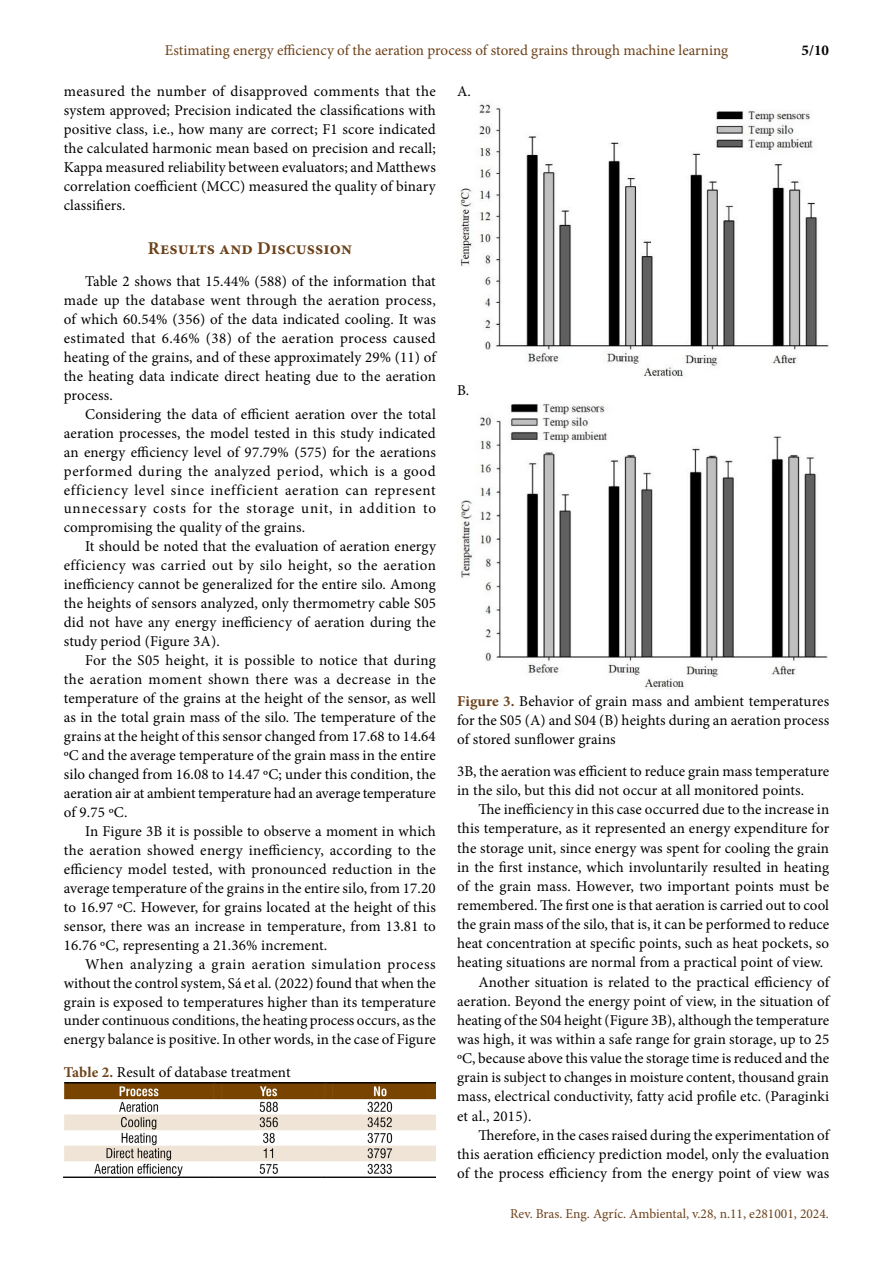
<style>
.page{position:relative;width:893px;height:1263px;background:#fff}
.page>*{position:absolute;margin:0;border:0;box-sizing:border-box;transform-origin:0 0}
.t1{font:700 18px "Minion Pro";letter-spacing:.01em;color:#6c4119}
.t2{font:15px/18.9px "Minion Pro";letter-spacing:.005em;color:#000;text-align:justify}
.t3{font:15px "Minion Pro";color:#6c4119}
.t4{font:700 15px "Minion Pro";color:#000}
.t5{font:13.5px "Minion Pro";color:#6c4119}
.s1{font-weight:700;color:#6c4119}
</style>
<div class="page">
<img style="left:64px;top:1083px;width:372px;height:95px">
<img style="left:460px;top:104px;width:369px;height:274px">
<img style="left:461px;top:404px;width:367px;height:286px">
<p class="t3" style="left:165px;top:40px;width:565px">Estimating energy efficiency of the aeration process of stored grains through machine learning</p>
<p class="t4" style="left:802px;top:40px;width:29px">5/10</p>
<p class="t2" style="left:64px;top:82px;width:374px">measured the number of disapproved comments that the system approved; Precision indicated the classifications with positive class, i.e., how many are correct; F1 score indicated the calculated harmonic mean based on precision and recall; Kappa measured reliability between evaluators; and Matthews correlation coefficient (MCC) measured the quality of binary classifiers.</p>
<p class="t1" style="left:148px;top:236px;width:206px">Results and Discussion</p>
<p class="t2" style="left:64px;top:272px;width:374px;text-indent:21px">Table 2 shows that 15.44% (588) of the information that made up the database went through the aeration process, of which 60.54% (356) of the data indicated cooling. It was estimated that 6.46% (38) of the aeration process caused heating of the grains, and of these approximately 29% (11) of the heating data indicate direct heating due to the aeration process.</p>
<p class="t2" style="left:64px;top:404px;width:374px;text-indent:21px">Considering the data of efficient aeration over the total aeration processes, the model tested in this study indicated an energy efficiency level of 97.79% (575) for the aerations performed during the analyzed period, which is a good efficiency level since inefficient aeration can represent unnecessary costs for the storage unit, in addition to compromising the quality of the grains.</p>
<p class="t2" style="left:64px;top:537px;width:374px;text-indent:21px">It should be noted that the evaluation of aeration energy efficiency was carried out by silo height, so the aeration inefficiency cannot be generalized for the entire silo. Among the heights of sensors analyzed, only thermometry cable S05 did not have any energy inefficiency of aeration during the study period (Figure 3A).</p>
<p class="t2" style="left:64px;top:651px;width:374px;text-indent:21px">For the S05 height, it is possible to notice that during the aeration moment shown there was a decrease in the temperature of the grains at the height of the sensor, as well as in the total grain mass of the silo. The temperature of the grains at the height of this sensor changed from 17.68 to 14.64 ºC and the average temperature of the grain mass in the entire silo changed from 16.08 to 14.47 ºC; under this condition, the aeration air at ambient temperature had an average temperature of 9.75 ºC.</p>
<p class="t2" style="left:64px;top:822px;width:374px;text-indent:21px">In Figure 3B it is possible to observe a moment in which the aeration showed energy inefficiency, according to the efficiency model tested, with pronounced reduction in the average temperature of the grains in the entire silo, from 17.20 to 16.97 ºC. However, for grains located at the height of this sensor, there was an increase in temperature, from 13.81 to 16.76 ºC, representing a 21.36% increment.</p>
<p class="t2" style="left:64px;top:954px;width:374px;text-indent:21px">When analyzing a grain aeration simulation process without the control system, Sá et al. (2022) found that when the grain is exposed to temperatures higher than its temperature under continuous conditions, the heating process occurs, as the energy balance is positive. In other words, in the case of Figure</p>
<p class="t2" style="left:64px;top:1062px;width:228px"><span class="s1">Table 2.</span> Result of database treatment</p>
<p class="t2" style="left:457px;top:82px;width:15px">A.</p>
<p class="t2" style="left:457px;top:381px;width:13px">B.</p>
<p class="t2" style="left:457px;top:692px;width:374px"><span class="s1">Figure 3.</span> Behavior of grain mass and ambient temperatures for the S05 (A) and S04 (B) heights during an aeration process of stored sunflower grains</p>
<p class="t2" style="left:457px;top:762px;width:374px">3B, the aeration was efficient to reduce grain mass temperature in the silo, but this did not occur at all monitored points.</p>
<p class="t2" style="left:478px;top:800px;width:352px">The inefficiency in this case occurred due to the increase in</p>
<p class="t2" style="left:457px;top:819px;width:374px">this temperature, as it represented an energy expenditure for</p>
<p class="t2" style="left:457px;top:838px;width:373px">the storage unit, since energy was spent for cooling the grain</p>
<p class="t2" style="left:457px;top:857px;width:374px">in the first instance, which involuntarily resulted in heating</p>
<p class="t2" style="left:457px;top:877px;width:374px">of the grain mass. However, two important points must be</p>
<p class="t2" style="left:457px;top:896px;width:373px">remembered. The first one is that aeration is carried out to cool</p>
<p class="t2" style="left:457px;top:915px;width:374px">the grain mass of the silo, that is, it can be performed to reduce</p>
<p class="t2" style="left:457px;top:934px;width:374px">heat concentration at specific points, such as heat pockets, so</p>
<p class="t2" style="left:457px;top:953px;width:368px">heating situations are normal from a practical point of view.</p>
<p class="t2" style="left:478px;top:972px;width:352px">Another situation is related to the practical efficiency of</p>
<p class="t2" style="left:457px;top:991px;width:374px">aeration. Beyond the energy point of view, in the situation of</p>
<p class="t2" style="left:457px;top:1010px;width:373px">heating of the S04 height (Figure 3B), although the temperature</p>
<p class="t2" style="left:457px;top:1030px;width:374px">was high, it was within a safe range for grain storage, up to 25</p>
<p class="t2" style="left:457px;top:1049px;width:373px">ºC, because above this value the storage time is reduced and the</p>
<p class="t2" style="left:457px;top:1068px;width:373px">grain is subject to changes in moisture content, thousand grain</p>
<p class="t2" style="left:457px;top:1087px;width:374px">mass, electrical conductivity, fatty acid profile etc. (Paraginki</p>
<p class="t2" style="left:457px;top:1106px;width:76px">et al., 2015).</p>
<p class="t2" style="left:478px;top:1125px;width:352px">Therefore, in the cases raised during the experimentation of</p>
<p class="t2" style="left:457px;top:1144px;width:374px">this aeration efficiency prediction model, only the evaluation</p>
<p class="t2" style="left:457px;top:1164px;width:374px">of the process efficiency from the energy point of view was</p>
<p class="t5" style="left:510px;top:1204px;width:320px">Rev. Bras. Eng. Agríc. Ambiental, v.28, n.11, e281001, 2024.</p>
</div>
